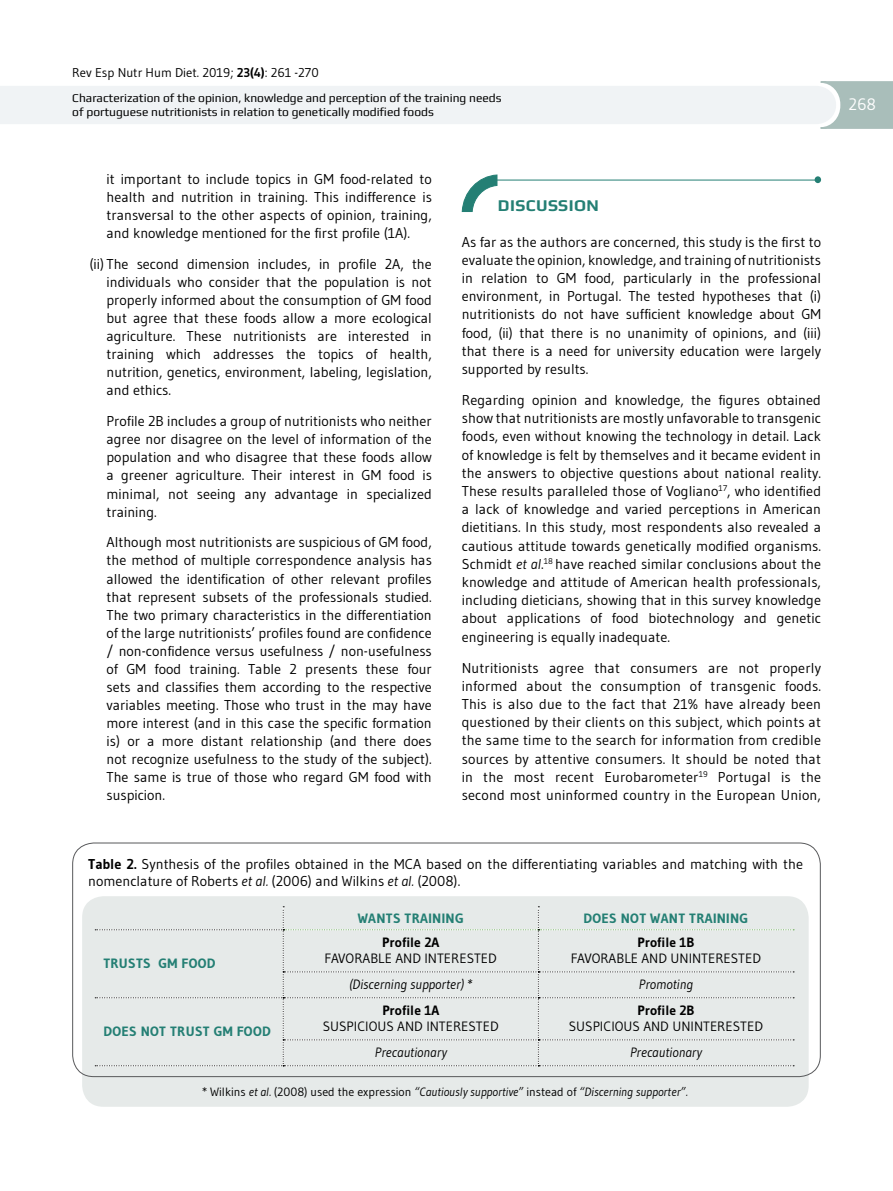
<style>
.page{position:relative;width:893px;height:1191px;background:#fff}
.page>*{position:absolute;margin:0;border:0;box-sizing:border-box;transform-origin:0 0}
.t1{font:700 16.5px "Play";letter-spacing:.03em;color:#247f74}
.t2{font:16.5px "Gudea";color:#fff}
.t3{font:14.25px/18px "Gudea";color:#000;text-align:justify}
.t4{font:13.5px "Gudea";color:#000}
.t5{font:700 13.5px "Gudea";letter-spacing:.025em;color:#247f74}
.t6{font:italic 13.5px "Gudea";color:#000}
.t7{font:700 13.5px "Gudea";color:#000}
.t8{font:12.75px "Gudea";color:#000}
.t9{font:12px/13.5px "Play";color:#000}
.t10{font:italic 12px "Gudea";color:#000}
.s1{font-weight:700}
.s2{font-style:italic}
.s3{font-style:normal}
</style>
<div class="page">
<svg style="left:0;top:81px;width:893px;height:48px"></svg>
<hr style="left:491px;top:180px;width:324px;height:1px;background:#247f74">
<div style="left:815px;top:176px;width:6px;height:7px;background:#247f74;border-radius:50%"></div>
<svg style="left:461px;top:174px;width:37px;height:38px"></svg>
<div style="left:82px;top:896px;width:727px;height:210px;background:#e6eae9;border-radius:21px"></div>
<div style="left:72px;top:842px;width:749px;height:235px;border:1px solid #58595b;border-radius:21px"></div>
<svg style="left:95px;top:906px;width:699px;height:160px"></svg>
<p class="t8" style="left:72px;top:65px;width:248px">Rev Esp Nutr Hum Diet. 2019; <span class="s1">23(4)</span>: 261 -270</p>
<p class="t9" style="left:72px;top:91px;width:431px">Characterization of the opinion, knowledge and perception of the training needs of portuguese nutritionists in relation to genetically modified foods</p>
<p class="t3" style="left:107px;top:170px;width:327px">it important to include topics in GM food-related to health and nutrition in training. This indifference is transversal to the other aspects of opinion, training, and knowledge mentioned for the first profile (1A).</p>
<p class="t3" style="left:107px;top:255px;width:327px;text-indent:-17px">(ii) The second dimension includes, in profile 2A, the individuals who consider that the population is not properly informed about the consumption of GM food but agree that these foods allow a more ecological agriculture. These nutritionists are interested in training which addresses the topics of health, nutrition, genetics, environment, labeling, legislation, and ethics.</p>
<p class="t3" style="left:107px;top:412px;width:327px">Profile 2B includes a group of nutritionists who neither agree nor disagree on the level of information of the population and who disagree that these foods allow a greener agriculture. Their interest in GM food is minimal, not seeing any advantage in specialized training.</p>
<p class="t3" style="left:107px;top:533px;width:327px">Although most nutritionists are suspicious of GM food, the method of multiple correspondence analysis has allowed the identification of other relevant profiles that represent subsets of the professionals studied.<br>The two primary characteristics in the differentiation of the large nutritionists’ profiles found are confidence / non-confidence versus usefulness / non-usefulness of GM food training. Table 2 presents these four sets and classifies them according to the respective variables meeting. Those who trust in the may have more interest (and in this case the specific formation is) or a more distant relationship (and there does not recognize usefulness to the study of the subject).<br>The same is true of those who regard GM food with suspicion.</p>
<p class="t1" style="left:498px;top:195px;width:103px">DISCUSSION</p>
<p class="t3" style="left:462px;top:232px;width:361px">As far as the authors are concerned, this study is the first to evaluate the opinion, knowledge, and training of nutritionists in relation to GM food, particularly in the professional environment, in Portugal. The tested hypotheses that (i) nutritionists do not have sufficient knowledge about GM food, (ii) that there is no unanimity of opinions, and (iii) that there is a need for university education were largely supported by results.</p>
<p class="t3" style="left:462px;top:390px;width:361px">Regarding opinion and knowledge, the figures obtained show that nutritionists are mostly unfavorable to transgenic foods, even without knowing the technology in detail. Lack of knowledge is felt by themselves and it became evident in the answers to objective questions about national reality.<br>These results paralleled those of Vogliano<sup>17</sup>, who identified a lack of knowledge and varied perceptions in American dietitians. In this study, most respondents also revealed a cautious attitude towards genetically modified organisms.<br>Schmidt <span class="s2">et al</span>.<sup>18</sup> have reached similar conclusions about the knowledge and attitude of American health professionals, including dieticians, showing that in this survey knowledge about applications of food biotechnology and genetic engineering is equally inadequate.</p>
<p class="t3" style="left:462px;top:658px;width:361px">Nutritionists agree that consumers are not properly informed about the consumption of transgenic foods.<br>This is also due to the fact that 21% have already been questioned by their clients on this subject, which points at the same time to the search for information from credible sources by attentive consumers. It should be noted that in the most recent Eurobarometer<sup>19</sup> Portugal is the second most uninformed country in the European Union,</p>
<p class="t3" style="left:88px;top:855px;width:716px;line-height:17.1px"><span class="s1">Table 2.</span> Synthesis of the profiles obtained in the MCA based on the differentiating variables and matching with the nomenclature of Roberts <span class="s2">et al.</span> (2006) and Wilkins <span class="s2">et al.</span> (2008).</p>
<p class="t5" style="left:358px;top:910px;width:107px">WANTS TRAINING</p>
<p class="t5" style="left:583px;top:910px;width:166px">DOES NOT WANT TRAINING</p>
<p class="t5" style="left:103px;top:955px;width:114px">TRUSTS GM FOOD</p>
<p class="t7" style="left:382px;top:934px;width:58px">Profile 2A</p>
<p class="t4" style="left:325px;top:950px;width:174px">FAVORABLE AND INTERESTED</p>
<p class="t7" style="left:637px;top:934px;width:58px">Profile 1B</p>
<p class="t4" style="left:571px;top:950px;width:192px">FAVORABLE AND UNINTERESTED</p>
<p class="t5" style="left:103px;top:1023px;width:169px">DOES NOT TRUST GM FOOD</p>
<p class="t6" style="left:349px;top:976px;width:125px">(Discerning supporter) *</p>
<p class="t6" style="left:639px;top:976px;width:56px">Promoting</p>
<p class="t7" style="left:382px;top:1002px;width:58px">Profile 1A</p>
<p class="t4" style="left:323px;top:1018px;width:178px">SUSPICIOUS AND INTERESTED</p>
<p class="t7" style="left:637px;top:1002px;width:59px">Profile 2B</p>
<p class="t4" style="left:569px;top:1018px;width:196px">SUSPICIOUS AND UNINTERESTED</p>
<p class="t6" style="left:375px;top:1044px;width:73px">Precautionary</p>
<p class="t6" style="left:630px;top:1044px;width:73px">Precautionary</p>
<p class="t10" style="left:202px;top:1084px;width:487px"><span class="s3">* Wilkins</span> et al. <span class="s3">(2008) used the expression</span> “Cautiously supportive” <span class="s3">instead of</span> “Discerning supporter”.</p>
<p class="t2" style="left:848px;top:94px;width:29px">268</p>
</div>
